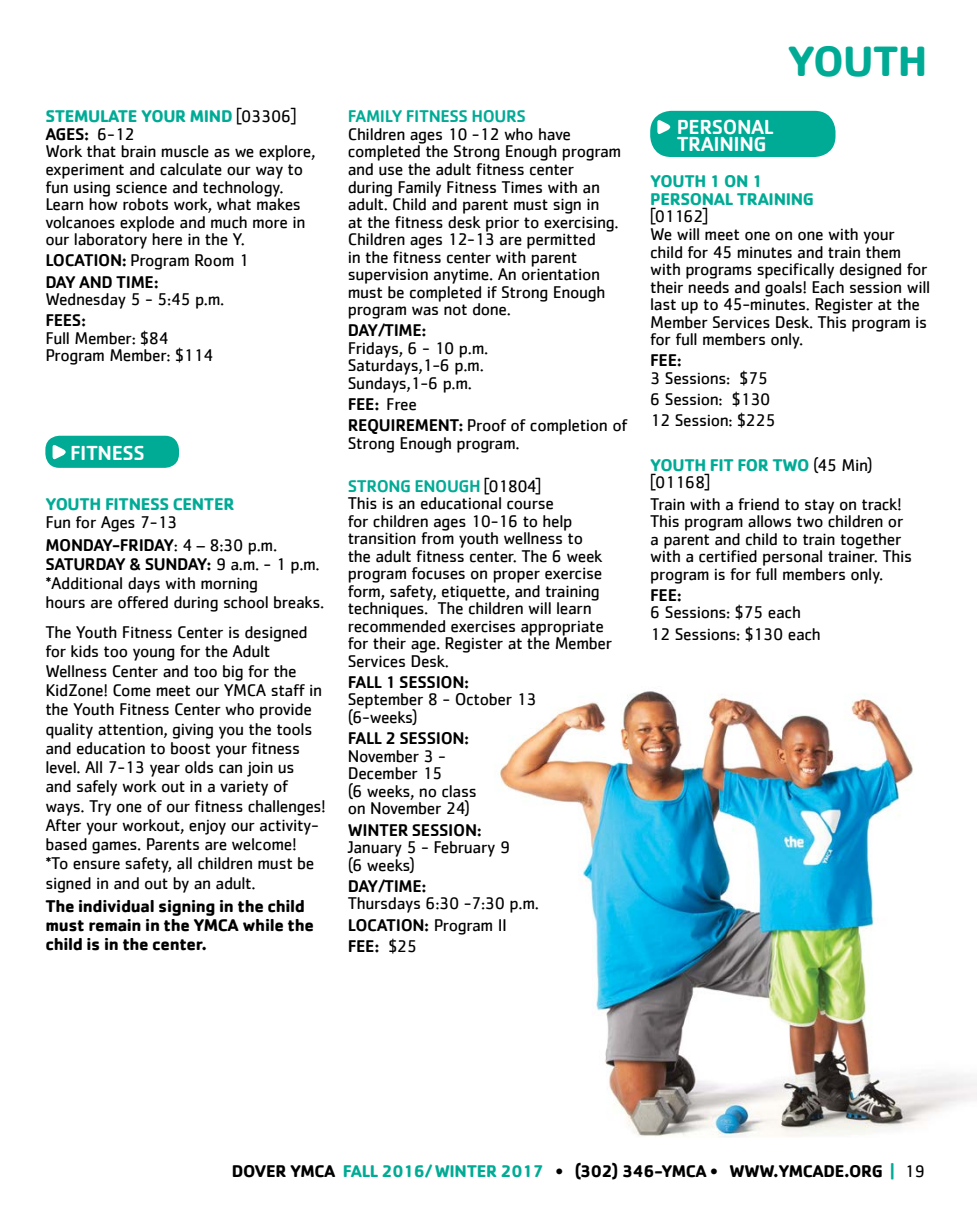
<style>
.page{position:relative;width:977px;height:1229px;background:#fff}
.page>*{position:absolute;margin:0;border:0;box-sizing:border-box;transform-origin:0 0}
.t1{font:700 43.75px "Cachet";letter-spacing:-.02em;color:#00ab95}
.t2{font:500 21px/17.5px "Cachet";letter-spacing:-.02em;color:#fff}
.t3{font:17.5px/17.5px "Cachet";letter-spacing:-.02em;color:#000}
.t4{font:700 17.5px/19.2px "Cachet";letter-spacing:-.02em;color:#000}
.t5{font:500 17.5px/21.3px "Cachet";letter-spacing:-.02em;color:#000}
.t6{font:700 17.5px/17.5px "Cachet";letter-spacing:-.02em;color:#00ab95}
.t7{font:500 17.5px "Cachet";letter-spacing:-.02em;color:#00ab95}
.s1{font-weight:700;color:#00ab95}
.s2{font-weight:500}
.s3{font-weight:400}
.s4{font-weight:500;color:#00ab95}
.s5{font-weight:400;color:#000}
.s6{color:#00ab95}
</style>
<div class="page">
<img style="left:499px;top:691px;width:477px;height:446px">
<div style="left:45px;top:436px;width:134px;height:32px;background:#00ab95;border-radius:14px"></div>
<svg style="left:53px;top:445px;width:13px;height:15px"></svg>
<div style="left:650px;top:111px;width:185px;height:46px;background:#00ab95;border-radius:21px"></div>
<svg style="left:657px;top:120px;width:14px;height:14px"></svg>
<p class="t3" style="left:45px;top:108px;width:271px"><span class="s1">STEMULATE YOUR MIND</span> [03306]<br><span class="s2">AGES:</span> 6-12<br>Work that brain muscle as we explore, experiment and calculate our way to fun using science and technology.<br>Learn how robots work, what makes volcanoes explode and much more in our laboratory here in the Y.</p>
<p class="t5" style="left:45px;top:249px;width:205px">LOCATION: <span class="s3">Program Room 1<br></span>DAY AND TIME:</p>
<p class="t3" style="left:45px;top:290px;width:180px">Wednesday 5 - 5:45 p.m.</p>
<p class="t5" style="left:45px;top:309px;width:42px">FEES:</p>
<p class="t3" style="left:45px;top:329px;width:169px">Full Member: $84<br>Program Member: $114</p>
<p class="t2" style="left:70px;top:443px;width:76px">FITNESS</p>
<p class="t6" style="left:45px;top:495px;width:190px">YOUTH FITNESS CENTER</p>
<p class="t3" style="left:45px;top:510px;width:233px;line-height:23.1px">Fun for Ages 7-13<br><span class="s2">MONDAY-FRIDAY</span>: 4 – 8:30 p.m.</p>
<p class="t3" style="left:45px;top:554px;width:280px;line-height:19.2px"><span class="s2">SATURDAY &amp; SUNDAY:</span> 9 a.m. - 1 p.m. *Additional days with morning<br>hours are offered during school breaks.</p>
<p class="t3" style="left:45px;top:622px;width:282px;line-height:19.2px">The Youth Fitness Center is designed for kids too young for the Adult Wellness Center and too big for the KidZone! Come meet our YMCA staff in the Youth Fitness Center who provide quality attention, giving you the tools and education to boost your fitness level. All 7-13 year olds can join us<br>and safely work out in a variety of ways. Try one of our fitness challenges!<br>After your workout, enjoy our activity&shy;based games. Parents are welcome!<br>*To ensure safety, all children must be signed in and out by an adult.</p>
<p class="t4" style="left:45px;top:895px;width:270px">The individual signing in the child must remain in the YMCA while the child is in the center.</p>
<p class="t7" style="left:348px;top:106px;width:180px">FAMILY FITNESS HOURS</p>
<p class="t3" style="left:348px;top:125px;width:275px">Children ages 10 -12 who have completed the Strong Enough program and use the adult fitness center during Family Fitness Times with an adult. Child and parent must sign in<br>at the fitness desk prior to exercising.<br>Children ages 12-13 are permitted<br>in the fitness center with parent supervision anytime. An orientation must be completed if Strong Enough program was not done.</p>
<p class="t5" style="left:348px;top:319px;width:80px">DAY/TIME:</p>
<p class="t3" style="left:348px;top:339px;width:142px">Fridays, 6 - 10 p.m.<br>Saturdays,1-6 p.m.<br>Sundays,1-6 p.m.</p>
<p class="t3" style="left:348px;top:393px;width:281px;line-height:21.3px"><span class="s2">FEE:</span> Free<br><span class="s2">REQUIREMENT:</span> Proof of completion of</p>
<p class="t3" style="left:348px;top:434px;width:173px">Strong Enough program.</p>
<p class="t3" style="left:348px;top:476px;width:266px"><span class="s4">STRONG ENOUGH</span> [01804]<br>This is an educational course<br>for children ages 10-16 to help transition from youth wellness to<br>the adult fitness center. The 6 week program focuses on proper exercise form, safety, etiquette, and training techniques. The children will learn recommended exercises appropriate for their age. Register at the Member<br>Services Desk.</p>
<p class="t5" style="left:348px;top:671px;width:123px">FALL 1 SESSION:</p>
<p class="t3" style="left:348px;top:690px;width:190px">September 8 - October 13 (6-weeks)</p>
<p class="t5" style="left:348px;top:727px;width:123px">FALL 2 SESSION:</p>
<p class="t3" style="left:348px;top:746px;width:130px">November 3 -<br>December 15<br>(6 weeks, no class on November 24)</p>
<p class="t5" style="left:348px;top:818px;width:135px">WINTER SESSION:</p>
<p class="t3" style="left:348px;top:838px;width:164px">January 5 - February 9 (6 weeks)</p>
<p class="t5" style="left:348px;top:874px;width:80px">DAY/TIME:</p>
<p class="t3" style="left:348px;top:892px;width:193px;line-height:21.3px">Thursdays 6:30 -7:30 p.m.<br><span class="s2">LOCATION:</span> Program II<br><span class="s2">FEE:</span> $25</p>
<h1 class="t1" style="left:787px;top:33px;width:142px">YOUTH</h1>
<p class="t2" style="left:676px;top:118px;width:99px">PERSONAL<br>TRAINING</p>
<p class="t6" style="left:650px;top:172px;width:165px">YOUTH 1 ON 1<br>PERSONAL TRAINING</p>
<p class="t3" style="left:650px;top:207px;width:281px">[01162]<br>We will meet one on one with your child for 45 minutes and train them with programs specifically designed for their needs and goals! Each session will last up to 45-minutes. Register at the<br>Member Services Desk. This program is for full members only.</p>
<p class="t5" style="left:650px;top:349px;width:33px">FEE:</p>
<p class="t3" style="left:650px;top:367px;width:127px;line-height:21.3px">3 Sessions: $75<br>6 Session: $130<br>12 Session: $225</p>
<p class="t6" style="left:650px;top:455px;width:224px">YOUTH FIT FOR TWO <span class="s5">(45 Min) [01168]</span></p>
<p class="t3" style="left:650px;top:494px;width:263px">Train with a friend to stay on track!<br>This program allows two children or a parent and child to train together with a certified personal trainer. This program is for full members only.</p>
<p class="t5" style="left:650px;top:584px;width:33px">FEE:</p>
<p class="t3" style="left:650px;top:601px;width:172px;line-height:21.3px">6 Sessions: $75 each<br>12 Sessions: $130 each</p>
<p class="t4" style="left:232px;top:1160px;width:694px">DOVER YMCA <span class="s6">FALL 2016/ WINTER 2017</span> • (302) 346-YMCA • WWW.YMCADE.ORG <span class="s6">|</span> <span class="s3">19</span></p>
</div>
